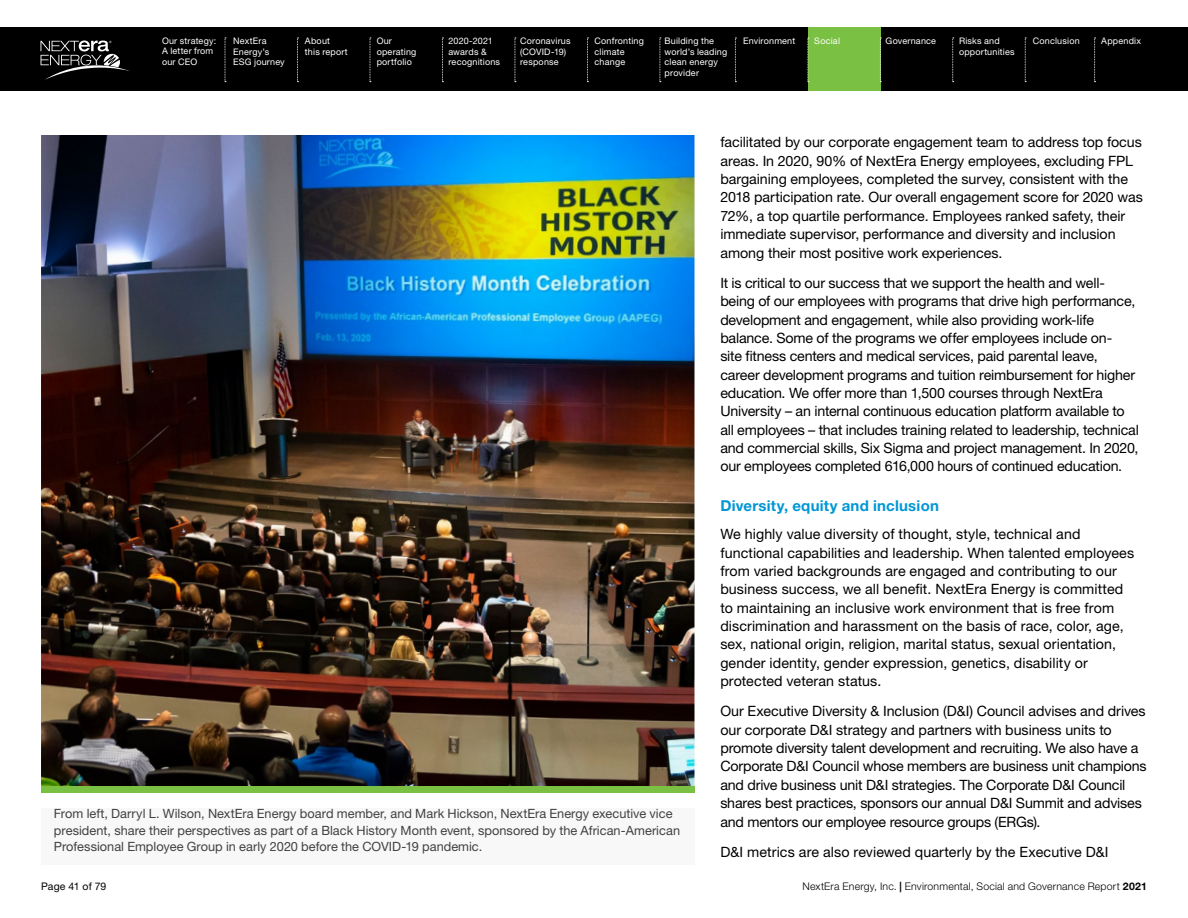
<style>
.page{position:relative;width:1188px;height:918px;background:#fff}
.page>*{position:absolute;margin:0;border:0;box-sizing:border-box;transform-origin:0 0}
.t1{font:700 15px "Helvetica Neue LT Std";letter-spacing:.015em;color:#0096d6}
.t2{font:14.25px/18.3px "Helvetica Neue LT Std";letter-spacing:-.005em;color:#000}
.t3{font:12.75px/16.5px "Helvetica Neue LT Std";color:#414042}
.t4{font:300 10.5px "Helvetica Neue LT Std";letter-spacing:.02em;color:#000}
.t5{font:10.5px "Helvetica Neue LT Std";letter-spacing:.005em;color:#000}
.t6{font:9px/10.5px "Helvetica Neue LT Std";letter-spacing:.02em;color:#fff}
.s1{font-weight:700}
</style>
<div class="page">
<div style="left:0;top:27px;width:1188px;height:63px;background:#000"></div>
<div style="left:808px;top:27px;width:72px;height:63px;background:#7ac143"></div>
<div style="left:41px;top:808px;width:654px;height:57px;background:#f8f8f9"></div>
<img style="left:41px;top:135px;width:653px;height:651px">
<div style="left:41px;top:786px;width:654px;height:7px;background:#7ac143"></div>
<svg style="left:225px;top:38px;width:1px;height:44px"></svg>
<svg style="left:370px;top:38px;width:1px;height:44px"></svg>
<svg style="left:297px;top:38px;width:1px;height:44px"></svg>
<svg style="left:442px;top:38px;width:1px;height:44px"></svg>
<svg style="left:515px;top:38px;width:1px;height:44px"></svg>
<svg style="left:587px;top:38px;width:1px;height:44px"></svg>
<svg style="left:660px;top:38px;width:1px;height:44px"></svg>
<svg style="left:735px;top:38px;width:1px;height:44px"></svg>
<svg style="left:808px;top:38px;width:1px;height:44px"></svg>
<svg style="left:880px;top:38px;width:1px;height:44px"></svg>
<svg style="left:952px;top:38px;width:2px;height:44px"></svg>
<svg style="left:1025px;top:38px;width:1px;height:44px"></svg>
<svg style="left:1094px;top:38px;width:2px;height:44px"></svg>
<svg style="left:40px;top:41px;width:90px;height:39px"></svg>
<p class="t6" style="left:162px;top:35px;width:56px">Our strategy:<br>A letter from our CEO</p>
<p class="t6" style="left:305px;top:36px;width:44px">About<br>this report</p>
<p class="t6" style="left:520px;top:36px;width:52px">Coronavirus (COVID-19) response</p>
<p class="t6" style="left:595px;top:36px;width:51px">Confronting climate change</p>
<p class="t6" style="left:233px;top:36px;width:35px">NextEra</p>
<p class="t6" style="left:1033px;top:36px;width:48px">Conclusion</p>
<p class="t6" style="left:1101px;top:36px;width:41px">Appendix</p>
<p class="t6" style="left:233px;top:46px;width:53px">Energy’s<br>ESG journey</p>
<p class="t6" style="left:377px;top:36px;width:41px">Our operating portfolio</p>
<p class="t6" style="left:448px;top:36px;width:53px">2020-2021 awards &amp; recognitions</p>
<p class="t6" style="left:665px;top:36px;width:64px">Building the world’s leading clean energy provider</p>
<p class="t6" style="left:743px;top:36px;width:54px">Environment</p>
<p class="t6" style="left:814px;top:36px;width:27px">Social</p>
<p class="t6" style="left:886px;top:36px;width:52px">Governance</p>
<p class="t6" style="left:959px;top:36px;width:57px">Risks and opportunities</p>
<p class="t3" style="left:54px;top:805px;width:628px">From left, Darryl L. Wilson, NextEra Energy board member, and Mark Hickson, NextEra Energy executive vice president, share their perspectives as part of a Black History Month event, sponsored by the African-American<br>Professional Employee Group in early 2020 before the COVID-19 pandemic.</p>
<p class="t2" style="left:720px;top:133px;width:424px">facilitated by our corporate engagement team to address top focus areas. In 2020, 90% of NextEra Energy employees, excluding FPL bargaining employees, completed the survey, consistent with the 2018 participation rate. Our overall engagement score for 2020 was 72%, a top quartile performance. Employees ranked safety, their immediate supervisor, performance and diversity and inclusion among their most positive work experiences.</p>
<p class="t2" style="left:720px;top:273px;width:420px">It is critical to our success that we support the health and well&shy;being of our employees with programs that drive high performance, development and engagement, while also providing work-life balance. Some of the programs we offer employees include on-<br>site fitness centers and medical services, paid parental leave, career development programs and tuition reimbursement for higher education. We offer more than 1,500 courses through NextEra University – an internal continuous education platform available to all employees – that includes training related to leadership, technical and commercial skills, Six Sigma and project management. In 2020, our employees completed 616,000 hours of continued education.</p>
<p class="t1" style="left:720px;top:496px;width:220px">Diversity, equity and inclusion</p>
<p class="t2" style="left:720px;top:525px;width:415px">We highly value diversity of thought, style, technical and functional capabilities and leadership. When talented employees from varied backgrounds are engaged and contributing to our business success, we all benefit. NextEra Energy is committed to maintaining an inclusive work environment that is free from discrimination and harassment on the basis of race, color, age, sex, national origin, religion, marital status, sexual orientation, gender identity, gender expression, genetics, disability or protected veteran status.</p>
<p class="t2" style="left:720px;top:702px;width:428px">Our Executive Diversity &amp; Inclusion (D&amp;I) Council advises and drives our corporate D&amp;I strategy and partners with business units to promote diversity talent development and recruiting. We also have a Corporate D&amp;I Council whose members are business unit champions and drive business unit D&amp;I strategies. The Corporate D&amp;I Council shares best practices, sponsors our annual D&amp;I Summit and advises and mentors our employee resource groups (ERGs).</p>
<p class="t2" style="left:720px;top:842px;width:390px">D&amp;I metrics are also reviewed quarterly by the Executive D&amp;I</p>
<p class="t5" style="left:41px;top:880px;width:67px">Page 41 of 79</p>
<p class="t4" style="left:803px;top:880px;width:346px">NextEra Energy, Inc. <span class="s1">|</span> Environmental, Social and Governance Report <span class="s1">2021</span></p>
</div>
